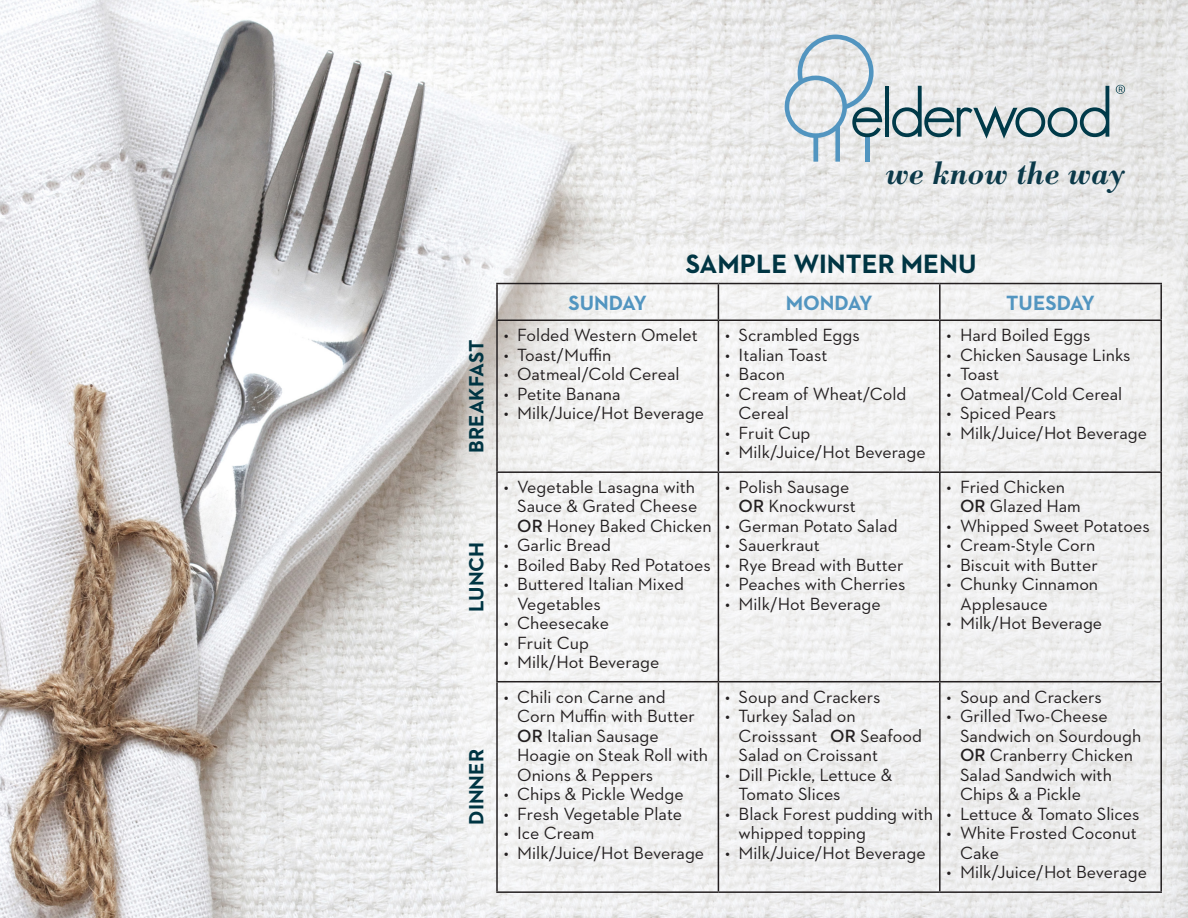
<style>
.page{position:relative;width:1188px;height:918px;background:#fff}
.page>*{position:absolute;margin:0;border:0;box-sizing:border-box;transform-origin:0 0}
.t1{font:italic 500 31.8px "Berth Bodoni Std";color:#0b3949}
.t2{font:700 27px "Neutraface 2 Text";color:#003543}
.t3{font:700 21px "Neutraface 2 Text";color:#003543}
.t4{font:700 21px "Neutraface 2 Text";color:#5295c0}
.t5{font:18px/19.5px "Neutraface 2 Text";color:#231f20}
.s1{font-weight:600}
</style>
<div class="page">
<img style="left:0;top:0;width:1188px;height:918px">
<svg style="left:453px;top:241px;width:735px;height:677px;fill:#f0f0f1"></svg>
<hr style="left:496px;top:283px;width:222px;height:1px;background:#231f20">
<hr style="left:496px;top:284px;width:2px;height:36px;background:#231f20">
<hr style="left:718px;top:283px;width:222px;height:1px;background:#231f20">
<hr style="left:718px;top:284px;width:1px;height:36px;background:#231f20">
<hr style="left:940px;top:283px;width:222px;height:1px;background:#231f20">
<hr style="left:939px;top:284px;width:2px;height:36px;background:#231f20">
<hr style="left:1160px;top:284px;width:2px;height:36px;background:#231f20">
<hr style="left:496px;top:320px;width:222px;height:1px;background:#231f20">
<hr style="left:496px;top:321px;width:2px;height:150px;background:#231f20">
<hr style="left:718px;top:320px;width:222px;height:1px;background:#231f20">
<hr style="left:718px;top:321px;width:1px;height:150px;background:#231f20">
<hr style="left:940px;top:320px;width:222px;height:1px;background:#231f20">
<hr style="left:939px;top:321px;width:2px;height:150px;background:#231f20">
<hr style="left:1160px;top:321px;width:2px;height:150px;background:#231f20">
<hr style="left:496px;top:471px;width:222px;height:2px;background:#231f20">
<hr style="left:496px;top:473px;width:2px;height:208px;background:#231f20">
<hr style="left:718px;top:471px;width:222px;height:2px;background:#231f20">
<hr style="left:718px;top:473px;width:1px;height:208px;background:#231f20">
<hr style="left:940px;top:471px;width:222px;height:2px;background:#231f20">
<hr style="left:939px;top:473px;width:2px;height:208px;background:#231f20">
<hr style="left:1160px;top:473px;width:2px;height:208px;background:#231f20">
<hr style="left:496px;top:681px;width:222px;height:1px;background:#231f20">
<hr style="left:496px;top:682px;width:2px;height:209px;background:#231f20">
<hr style="left:718px;top:681px;width:222px;height:1px;background:#231f20">
<hr style="left:718px;top:682px;width:1px;height:209px;background:#231f20">
<hr style="left:940px;top:681px;width:222px;height:1px;background:#231f20">
<hr style="left:939px;top:682px;width:2px;height:209px;background:#231f20">
<hr style="left:1160px;top:682px;width:2px;height:209px;background:#231f20">
<hr style="left:496px;top:891px;width:222px;height:2px;background:#231f20">
<hr style="left:718px;top:891px;width:222px;height:2px;background:#231f20">
<hr style="left:940px;top:891px;width:222px;height:2px;background:#231f20">
<svg style="left:785px;top:35px;width:97px;height:127px"></svg>
<hr style="left:886px;top:86px;width:3px;height:51px;background:#003a49">
<svg style="left:892px;top:86px;width:217px;height:53px;background:#b6c3c6"></svg>
<svg style="left:1116px;top:85px;width:9px;height:9px"></svg>
<p class="t1" style="left:886px;top:155px;width:241px">we know the way</p>
<p class="t3" style="left:463px;top:453px;width:115px;rotate:-90deg">BREAKFAST</p>
<p class="t3" style="left:463px;top:612px;width:72px;rotate:-90deg">LUNCH</p>
<p class="t3" style="left:463px;top:825px;width:77px;rotate:-90deg">DINNER</p>
<p class="t2" style="left:686px;top:246px;width:293px">SAMPLE WINTER MENU</p>
<p class="t4" style="left:569px;top:289px;width:80px">SUNDAY</p>
<p class="t4" style="left:786px;top:289px;width:88px">MONDAY</p>
<p class="t4" style="left:1006px;top:289px;width:90px">TUESDAY</p>
<p class="t5" style="left:504px;top:325px;width:196px">• Folded Western Omelet</p>
<p class="t5" style="left:504px;top:344px;width:109px">• Toast/Muffin</p>
<p class="t5" style="left:504px;top:364px;width:177px">• Oatmeal/Cold Cereal</p>
<p class="t5" style="left:504px;top:383px;width:118px">• Petite Banana</p>
<p class="t5" style="left:504px;top:403px;width:202px">• Milk/Juice/Hot Beverage</p>
<p class="t5" style="left:517px;top:477px;width:196px;text-indent:-14px">• Vegetable Lasagna with<br>Sauce &amp; Grated Cheese<br><span class="s1">OR</span> Honey Baked Chicken</p>
<p class="t5" style="left:504px;top:535px;width:109px">• Garlic Bread</p>
<p class="t5" style="left:504px;top:555px;width:209px">• Boiled Baby Red Potatoes</p>
<p class="t5" style="left:504px;top:574px;width:182px">• Buttered Italian Mixed</p>
<p class="t5" style="left:517px;top:594px;width:85px">Vegetables</p>
<p class="t5" style="left:504px;top:613px;width:107px">• Cheesecake</p>
<p class="t5" style="left:504px;top:633px;width:87px">• Fruit Cup</p>
<p class="t5" style="left:504px;top:652px;width:157px">• Milk/Hot Beverage</p>
<p class="t5" style="left:517px;top:686px;width:192px;text-indent:-14px">• Chili con Carne and<br>Corn Muffin with Butter<br><span class="s1">OR</span> Italian Sausage<br>Hoagie on Steak Roll with<br>Onions &amp; Peppers</p>
<p class="t5" style="left:504px;top:784px;width:182px">• Chips &amp; Pickle Wedge</p>
<p class="t5" style="left:504px;top:803px;width:180px">• Fresh Vegetable Plate</p>
<p class="t5" style="left:504px;top:823px;width:92px">• Ice Cream</p>
<p class="t5" style="left:504px;top:842px;width:202px">• Milk/Juice/Hot Beverage</p>
<p class="t5" style="left:725px;top:325px;width:136px">• Scrambled Eggs</p>
<p class="t5" style="left:725px;top:344px;width:104px">• Italian Toast</p>
<p class="t5" style="left:725px;top:364px;width:62px">• Bacon</p>
<p class="t5" style="left:739px;top:383px;width:169px;text-indent:-14px">• Cream of Wheat/Cold<br>Cereal</p>
<p class="t5" style="left:725px;top:422px;width:87px">• Fruit Cup</p>
<p class="t5" style="left:725px;top:442px;width:202px">• Milk/Juice/Hot Beverage</p>
<p class="t5" style="left:739px;top:477px;width:119px;text-indent:-14px">• Polish Sausage<br><span class="s1">OR</span> Knockwurst</p>
<p class="t5" style="left:725px;top:516px;width:174px">• German Potato Salad</p>
<p class="t5" style="left:725px;top:535px;width:96px">• Sauerkraut</p>
<p class="t5" style="left:725px;top:555px;width:180px">• Rye Bread with Butter</p>
<p class="t5" style="left:725px;top:574px;width:182px">• Peaches with Cherries</p>
<p class="t5" style="left:725px;top:594px;width:157px">• Milk/Hot Beverage</p>
<p class="t5" style="left:947px;top:325px;width:146px">• Hard Boiled Eggs</p>
<p class="t5" style="left:947px;top:344px;width:186px">• Chicken Sausage Links</p>
<p class="t5" style="left:947px;top:364px;width:54px">• Toast</p>
<p class="t5" style="left:947px;top:383px;width:177px">• Oatmeal/Cold Cereal</p>
<p class="t5" style="left:947px;top:403px;width:111px">• Spiced Pears</p>
<p class="t5" style="left:947px;top:422px;width:202px">• Milk/Juice/Hot Beverage</p>
<p class="t5" style="left:960px;top:477px;width:122px;text-indent:-14px">• Fried Chicken<br><span class="s1">OR</span> Glazed Ham</p>
<p class="t5" style="left:947px;top:516px;width:205px">• Whipped Sweet Potatoes</p>
<p class="t5" style="left:947px;top:535px;width:151px">• Cream-Style Corn</p>
<p class="t5" style="left:947px;top:555px;width:153px">• Biscuit with Butter</p>
<p class="t5" style="left:960px;top:574px;width:140px;text-indent:-14px">• Chunky Cinnamon<br>Applesauce</p>
<p class="t5" style="left:947px;top:613px;width:157px">• Milk/Hot Beverage</p>
<p class="t5" style="left:725px;top:686px;width:157px">• Soup and Crackers</p>
<p class="t5" style="left:739px;top:706px;width:185px;text-indent:-14px">• Turkey Salad on<br>Croisssant <span class="s1">OR</span> Seafood<br>Salad on Croissant</p>
<p class="t5" style="left:739px;top:764px;width:155px;text-indent:-14px">• Dill Pickle, Lettuce &amp;<br>Tomato Slices</p>
<p class="t5" style="left:739px;top:803px;width:196px;text-indent:-14px">• Black Forest pudding with whipped topping</p>
<p class="t5" style="left:725px;top:842px;width:202px">• Milk/Juice/Hot Beverage</p>
<p class="t5" style="left:947px;top:686px;width:157px">• Soup and Crackers</p>
<p class="t5" style="left:960px;top:706px;width:183px;text-indent:-14px">• Grilled Two-Cheese<br>Sandwich on Sourdough<br><span class="s1">OR</span> Cranberry Chicken<br>Salad Sandwich with<br>Chips &amp; a Pickle</p>
<p class="t5" style="left:947px;top:803px;width:194px">• Lettuce &amp; Tomato Slices</p>
<p class="t5" style="left:960px;top:823px;width:178px;text-indent:-14px">• White Frosted Coconut<br>Cake</p>
<p class="t5" style="left:947px;top:862px;width:202px">• Milk/Juice/Hot Beverage</p>
</div>
